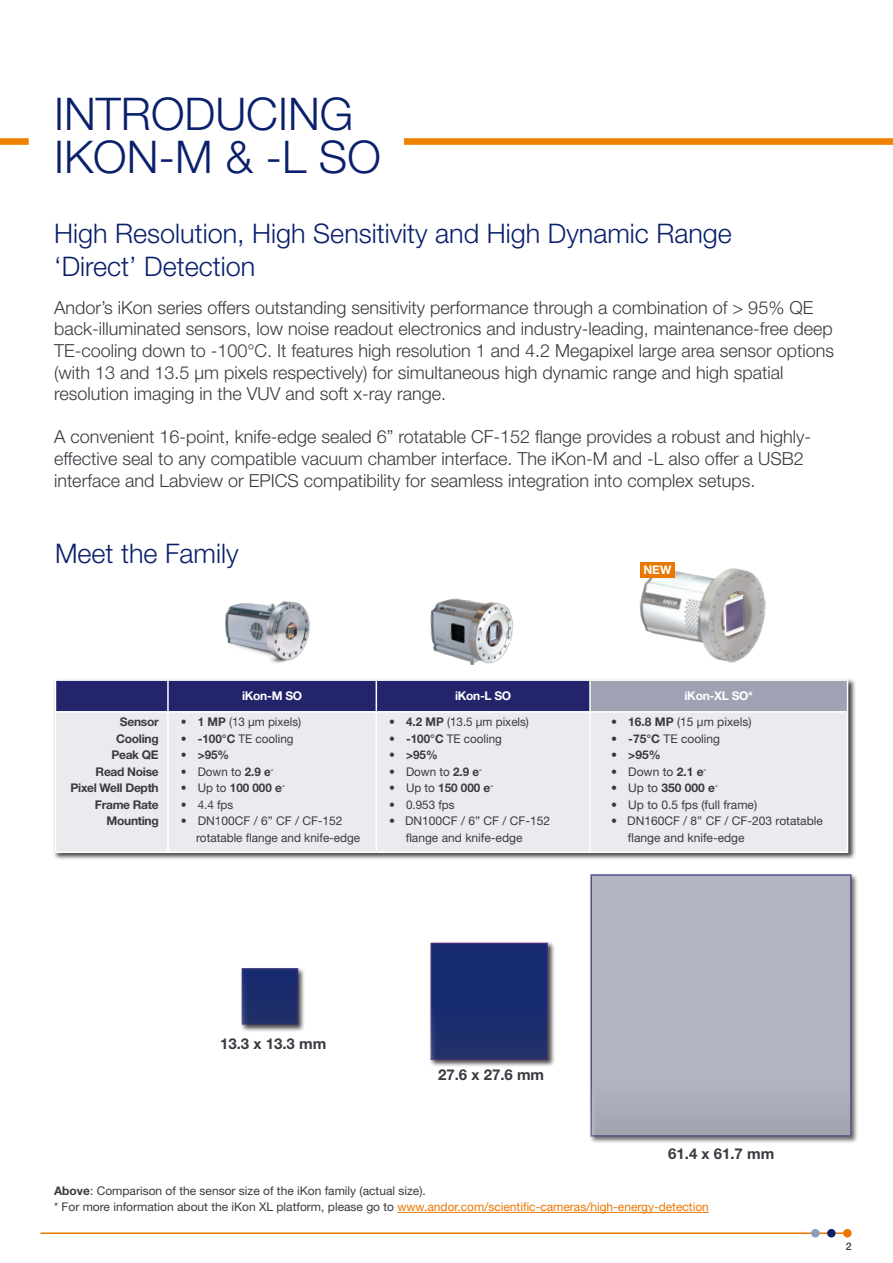
<style>
.page{position:relative;width:893px;height:1263px;background:#fff}
.page>*{position:absolute;margin:0;border:0;box-sizing:border-box;transform-origin:0 0}
.t1{font:300 45.15px/43px "Helvetica Neue LT Std";color:#0b206c}
.t2{font:300 27px/33px "Helvetica Neue LT Std";color:#0b206c}
.t3{font:300 18px/21.6px "Helvetica Neue LT Std";color:#393b41}
.t4{font:700 15px "Helvetica Neue LT Std";color:#393b41}
.t5{font:12px/16.5px "Helvetica Neue LT Std";color:#393b41}
.t6{font:700 12px/16.5px "Helvetica Neue LT Std";letter-spacing:-.025em;color:#393b41;text-align:right}
.t7{font:700 12px "Helvetica Neue LT Std";letter-spacing:-.025em;color:#fff}
.t8{font:500 10.5px "Helvetica Neue LT Std";color:#393b41}
.s1{font-weight:700}
.s2{font-weight:400}
.s3{color:#ea7800}
</style>
<div class="page">
<hr style="left:40px;top:1232px;width:805px;height:2px;background:#ea7800">
<div style="left:844px;top:1230px;width:7px;height:7px;background:#ea7800;border-radius:50%"></div>
<div style="left:843px;top:1229px;width:9px;height:8px;border:2px solid #ea7800;border-radius:50%"></div>
<div style="left:812px;top:1230px;width:7px;height:7px;background:#8b9dbc;border-radius:50%"></div>
<div style="left:811px;top:1229px;width:9px;height:8px;border:2px solid #8b9dbc;border-radius:50%"></div>
<div style="left:828px;top:1230px;width:7px;height:7px;background:#0b206c;border-radius:50%"></div>
<div style="left:827px;top:1229px;width:9px;height:8px;border:2px solid #0b206c;border-radius:50%"></div>
<div style="left:0;top:138px;width:29px;height:7px;background:#f08100"></div>
<div style="left:404px;top:138px;width:489px;height:7px;background:#f08100"></div>
<div style="left:53px;top:678px;width:803px;height:182px;background:#000;opacity:.75"></div>
<div style="left:56px;top:681px;width:533px;height:30px;background:#24246c"></div>
<div style="left:590px;top:680px;width:258px;height:32px;background:#9fa2b3"></div>
<div style="left:56px;top:712px;width:791px;height:139px;background:#e9ebee"></div>
<hr style="left:55px;top:679px;width:113px;height:2px;background:#fff">
<hr style="left:55px;top:681px;width:1px;height:30px;background:#fff">
<hr style="left:168px;top:679px;width:208px;height:2px;background:#fff">
<hr style="left:167px;top:681px;width:2px;height:30px;background:#fff">
<hr style="left:376px;top:679px;width:214px;height:2px;background:#fff">
<hr style="left:376px;top:681px;width:1px;height:30px;background:#fff">
<hr style="left:590px;top:679px;width:258px;height:2px;background:#fff">
<hr style="left:589px;top:681px;width:2px;height:30px;background:#fff">
<hr style="left:847px;top:681px;width:1px;height:30px;background:#fff">
<hr style="left:55px;top:711px;width:113px;height:1px;background:#fff">
<hr style="left:55px;top:712px;width:1px;height:139px;background:#fff">
<hr style="left:168px;top:711px;width:208px;height:1px;background:#fff">
<hr style="left:167px;top:712px;width:2px;height:139px;background:#fff">
<hr style="left:376px;top:711px;width:214px;height:1px;background:#fff">
<hr style="left:376px;top:712px;width:1px;height:139px;background:#fff">
<hr style="left:590px;top:711px;width:258px;height:1px;background:#fff">
<hr style="left:589px;top:712px;width:2px;height:139px;background:#fff">
<hr style="left:847px;top:712px;width:1px;height:139px;background:#fff">
<hr style="left:55px;top:851px;width:113px;height:2px;background:#fff">
<hr style="left:168px;top:851px;width:208px;height:2px;background:#fff">
<hr style="left:376px;top:851px;width:214px;height:2px;background:#fff">
<hr style="left:590px;top:851px;width:258px;height:2px;background:#fff">
<div style="left:429px;top:941px;width:127px;height:126px;background:#000;opacity:.75"></div>
<div style="left:431px;top:943px;width:117px;height:117px;background:#172b73;border:2px solid #3e2072"></div>
<div style="left:240px;top:967px;width:66px;height:65px;background:#000;opacity:.75"></div>
<div style="left:242px;top:968px;width:56px;height:57px;background:#1b2c6c;border:2px solid #24246c"></div>
<div style="left:589px;top:873px;width:270px;height:271px;background:#000;opacity:.75"></div>
<div style="left:590px;top:874px;width:262px;height:263px;background:linear-gradient(to bottom,#b6b8c7,#acaeba);border:2px solid #24246c"></div>
<img style="left:430px;top:598px;width:84px;height:67px">
<img style="left:225px;top:601px;width:85px;height:62px">
<hr style="left:397px;top:1212px;width:312px;height:1px;background:#ea7800">
<img style="left:639px;top:566px;width:127px;height:97px">
<div style="left:640px;top:562px;width:34px;height:15px;background:#ea7800"></div>
<h1 class="t1" style="left:54px;top:92px;width:328px">INTRODUCING<br>IKON-M &amp; -L SO</h1>
<h2 class="t2" style="left:54px;top:216px;width:679px">High Resolution, High Sensitivity and High Dynamic Range ‘Direct’ Detection</h2>
<p class="t3" style="left:54px;top:296px;width:782px">Andor’s iKon series offers outstanding sensitivity performance through a combination of &gt; 95% QE back-illuminated sensors, low noise readout electronics and industry-leading, maintenance-free deep TE-cooling down to -100°C. It features high resolution 1 and 4.2 Megapixel large area sensor options (with 13 and 13.5 µm pixels respectively) for simultaneous high dynamic range and high spatial resolution imaging in the VUV and soft x-ray range.</p>
<p class="t3" style="left:54px;top:426px;width:759px">A convenient 16-point, knife-edge sealed 6” rotatable CF-152 flange provides a robust and highly&shy;effective seal to any compatible vacuum chamber interface. The iKon-M and -L also offer a USB2 interface and Labview or EPICS compatibility for seamless integration into complex setups.</p>
<h2 class="t2" style="left:55px;top:537px;width:185px">Meet the Family</h2>
<p class="t7" style="left:643px;top:562px;width:29px">NEW</p>
<p class="t7" style="left:242px;top:688px;width:62px">iKon-M SO</p>
<p class="t7" style="left:455px;top:688px;width:58px">iKon-L SO</p>
<p class="t7" style="left:684px;top:688px;width:70px">iKon-XL SO*</p>
<p class="t6" style="left:71px;top:713px;width:90px">Sensor<br>Cooling<br>Peak QE<br>Read Noise<br>Pixel Well Depth<br>Frame Rate<br>Mounting</p>
<p class="t5" style="left:181px;top:714px;width:122px"><span class="s1">• 1 MP</span> (13 µm pixels)</p>
<p class="t5" style="left:181px;top:730px;width:114px"><span class="s1">• -100°C</span> TE cooling</p>
<p class="t6" style="left:181px;top:746px;width:50px">• &gt;95%</p>
<p class="t5" style="left:181px;top:763px;width:94px">• Down to <span class="s1">2.9 e</span><sup>-</sup></p>
<p class="t6" style="left:181px;top:779px;width:106px"><span class="s2">• Up to</span> 100 000 e<sup>-</sup></p>
<p class="t5" style="left:181px;top:796px;width:54px">• 4.4 fps</p>
<p class="t5" style="left:196px;top:813px;width:166px;text-indent:-15px">• DN100CF / 6” CF / CF-152 rotatable flange and knife-edge</p>
<p class="t5" style="left:389px;top:714px;width:141px"><span class="s1">• 4.2 MP</span> (13.5 µm pixels)</p>
<p class="t5" style="left:389px;top:730px;width:114px"><span class="s1">• -100°C</span> TE cooling</p>
<p class="t6" style="left:389px;top:746px;width:50px">• &gt;95%</p>
<p class="t5" style="left:389px;top:763px;width:94px">• Down to <span class="s1">2.9 e</span><sup>-</sup></p>
<p class="t6" style="left:389px;top:779px;width:106px"><span class="s2">• Up to</span> 150 000 e<sup>-</sup></p>
<p class="t5" style="left:389px;top:796px;width:67px">• 0.953 fps</p>
<p class="t5" style="left:406px;top:813px;width:146px;text-indent:-17px">• DN100CF / 6” CF / CF-152 flange and knife-edge</p>
<p class="t5" style="left:611px;top:714px;width:142px">• <span class="s1">16.8 MP</span> (15 µm pixels)</p>
<p class="t5" style="left:611px;top:730px;width:110px">• <span class="s1">-75°C</span> TE cooling</p>
<p class="t6" style="left:611px;top:746px;width:51px"><span class="s2">•</span> &gt;95%</p>
<p class="t5" style="left:611px;top:763px;width:97px">• Down to <span class="s1">2.1 e</span><sup>-</sup></p>
<p class="t6" style="left:611px;top:779px;width:108px"><span class="s2">• Up to</span> 350 000 e<sup>-</sup></p>
<p class="t5" style="left:611px;top:796px;width:147px">• Up to 0.5 fps (full frame)</p>
<p class="t5" style="left:628px;top:813px;width:196px;text-indent:-17px">• DN160CF / 8” CF / CF-203 rotatable flange and knife-edge</p>
<p class="t4" style="left:220px;top:1034px;width:108px">13.3 x 13.3 mm</p>
<p class="t4" style="left:438px;top:1065px;width:108px">27.6 x 27.6 mm</p>
<p class="t4" style="left:668px;top:1144px;width:108px">61.4 x 61.7 mm</p>
<p class="t5" style="left:54px;top:1182px;width:656px"><span class="s1">Above</span>: Comparison of the sensor size of the iKon family (actual size).<br>* For more information about the iKon XL platform, please go to <span class="s3">www.andor.com/scientific-cameras/high-energy-detection</span></p>
<p class="t8" style="left:846px;top:1240px;width:7px">2</p>
</div>
